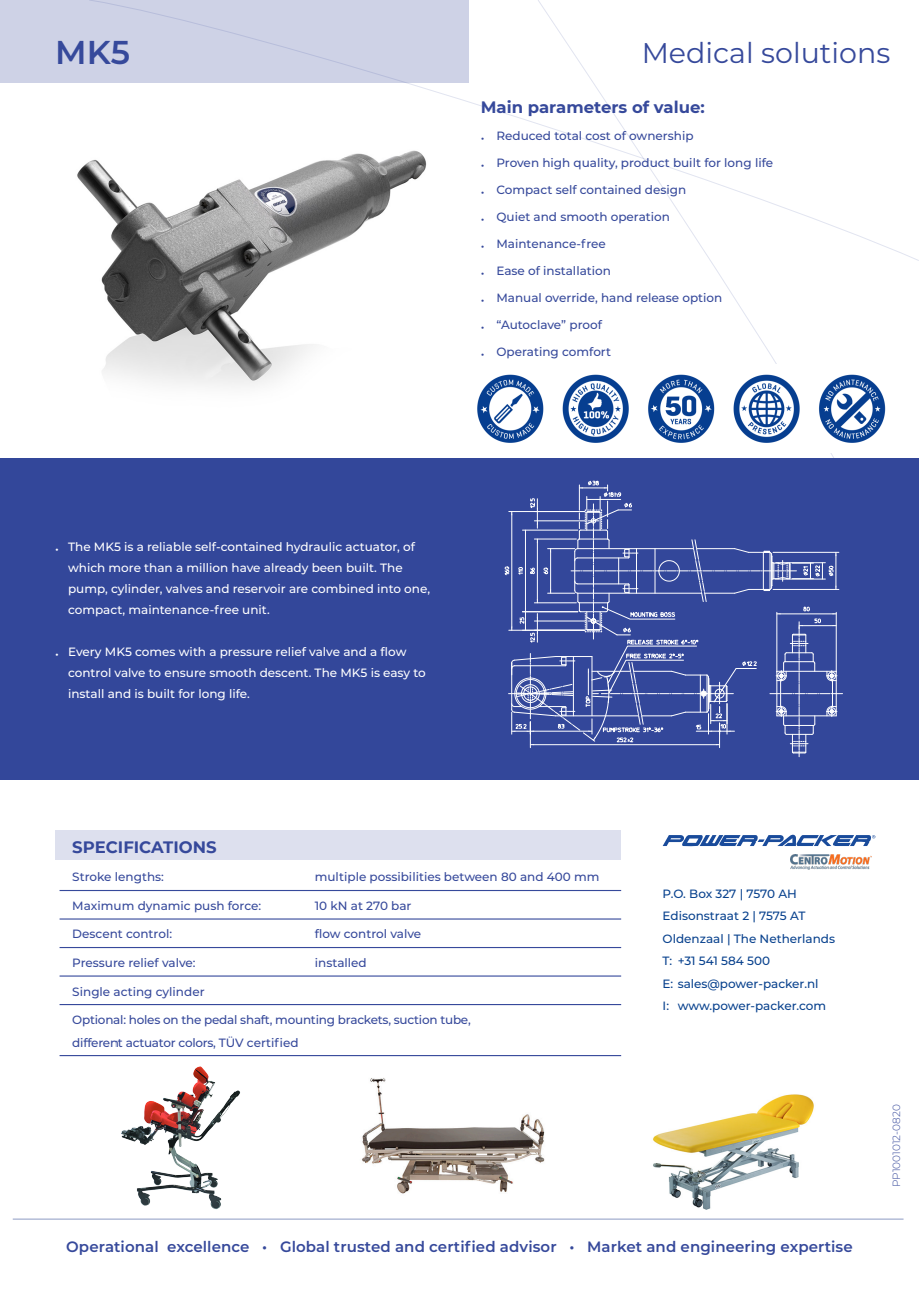
<style>
.page{position:relative;width:919px;height:1289px;background:#fff}
.page>*{position:absolute;margin:0;border:0;box-sizing:border-box;transform-origin:0 0}
.t1{font:600 33px "Montserrat";color:#36499b}
.t2{font:28.5px "Montserrat";color:#36499b}
.t3{font:700 16.5px "Montserrat";color:#36499b}
.t4{font:600 15px "Montserrat";letter-spacing:.005em;color:#36499b}
.t5{font:500 12px "Montserrat";color:#36499b}
.t6{font:500 12px/21px "Montserrat";color:#fff}
.t7{font:500 12px "Montserrat";color:#09428e}
.t8{font:500 12px/22.5px "Montserrat";letter-spacing:-.02em;color:#36499b}
.t9{font:300 10.5px "Montserrat";color:#36499b}
</style>
<div class="page">
<svg style="left:537px;top:0;width:370px;height:458px"></svg>
<div style="left:0;top:458px;width:918px;height:321px;background:#33479a"></div>
<div style="left:0;top:0;width:468px;height:83px;background:#ced2e6"></div>
<div style="left:55px;top:830px;width:566px;height:30px;background:#d7dbeb"></div>
<hr style="left:60px;top:890px;width:561px;height:1px;background:#36499b">
<hr style="left:60px;top:918px;width:561px;height:1px;background:#36499b">
<hr style="left:60px;top:947px;width:561px;height:1px;background:#36499b">
<hr style="left:60px;top:975px;width:561px;height:1px;background:#36499b">
<hr style="left:60px;top:1004px;width:561px;height:1px;background:#36499b">
<hr style="left:60px;top:1055px;width:561px;height:1px;background:#36499b">
<svg style="left:503px;top:480px;width:339px;height:276px;background:#4557a3"></svg>
<img style="left:653px;top:1094px;width:161px;height:116px">
<img style="left:362px;top:1078px;width:183px;height:116px">
<img style="left:77px;top:150px;width:350px;height:237px">
<img style="left:116px;top:1056px;width:128px;height:154px">
<img style="left:790px;top:854px;width:81px;height:15px">
<svg style="left:662px;top:834px;width:213px;height:12px"></svg>
<hr style="left:13px;top:1218px;width:890px;height:1px;background:#253f8e">
<img style="left:477px;top:365px;width:429px;height:87px">
<p class="t1" style="left:55px;top:29px;width:76px">MK5</p>
<p class="t2" style="left:641px;top:34px;width:250px">Medical solutions</p>
<p class="t3" style="left:480px;top:95px;width:225px">Main parameters of value:</p>
<p class="t5" style="left:480px;top:127px;width:214px">• Reduced total cost of ownership</p>
<p class="t5" style="left:480px;top:154px;width:294px">• Proven high quality, product built for long life</p>
<p class="t5" style="left:480px;top:181px;width:207px">• Compact self contained design</p>
<p class="t5" style="left:480px;top:208px;width:191px">• Quiet and smooth operation</p>
<p class="t5" style="left:480px;top:235px;width:126px">• Maintenance-free</p>
<p class="t5" style="left:480px;top:262px;width:132px">• Ease of installation</p>
<p class="t5" style="left:480px;top:289px;width:243px">• Manual override, hand release option</p>
<p class="t5" style="left:480px;top:316px;width:123px">• “Autoclave” proof</p>
<p class="t5" style="left:480px;top:343px;width:132px">• Operating comfort</p>
<p class="t6" style="left:68px;top:536px;width:363px;text-indent:-13px">• The MK5 is a reliable self-contained hydraulic actuator, of which more than a million have already been built. The pump, cylinder, valves and reservoir are combined into one, compact, maintenance-free unit.</p>
<p class="t6" style="left:68px;top:641px;width:359px;text-indent:-13px">• Every MK5 comes with a pressure relief valve and a flow control valve to ensure smooth descent. The MK5 is easy to install and is built for long life.</p>
<p class="t3" style="left:72px;top:835px;width:146px">SPECIFICATIONS</p>
<p class="t5" style="left:72px;top:868px;width:93px">Stroke lengths:</p>
<p class="t5" style="left:315px;top:868px;width:286px">multiple possibilities between 80 and 400 mm</p>
<p class="t5" style="left:72px;top:897px;width:190px">Maximum dynamic push force:</p>
<p class="t5" style="left:315px;top:897px;width:98px">10 kN at 270 bar</p>
<p class="t5" style="left:72px;top:925px;width:101px">Descent control:</p>
<p class="t5" style="left:315px;top:925px;width:108px">flow control valve</p>
<p class="t5" style="left:72px;top:954px;width:125px">Pressure relief valve:</p>
<p class="t5" style="left:315px;top:954px;width:53px">installed</p>
<p class="t5" style="left:72px;top:982px;width:134px">Single acting cylinder</p>
<p class="t8" style="left:72px;top:1008px;width:400px">Optional: holes on the pedal shaft, mounting brackets, suction tube, different actuator colors, TÜV certified</p>
<p class="t7" style="left:662px;top:884px;width:136px">P.O. Box 327 | 7570 AH</p>
<p class="t7" style="left:662px;top:907px;width:144px">Edisonstraat 2 | 7575 AT</p>
<p class="t7" style="left:662px;top:929px;width:174px">Oldenzaal | The Netherlands</p>
<p class="t7" style="left:662px;top:952px;width:109px">T: +31 541 584 500</p>
<p class="t7" style="left:662px;top:974px;width:157px">E: sales@power-packer.nl</p>
<p class="t7" style="left:662px;top:997px;width:165px">I: www.power-packer.com</p>
<p class="t4" style="left:66px;top:1236px;width:787px">Operational excellence • Global trusted and certified advisor • Market and engineering expertise</p>
<p class="t9" style="left:889px;top:1187px;width:84px;rotate:-90deg">PP1001012-0820</p>
</div>
